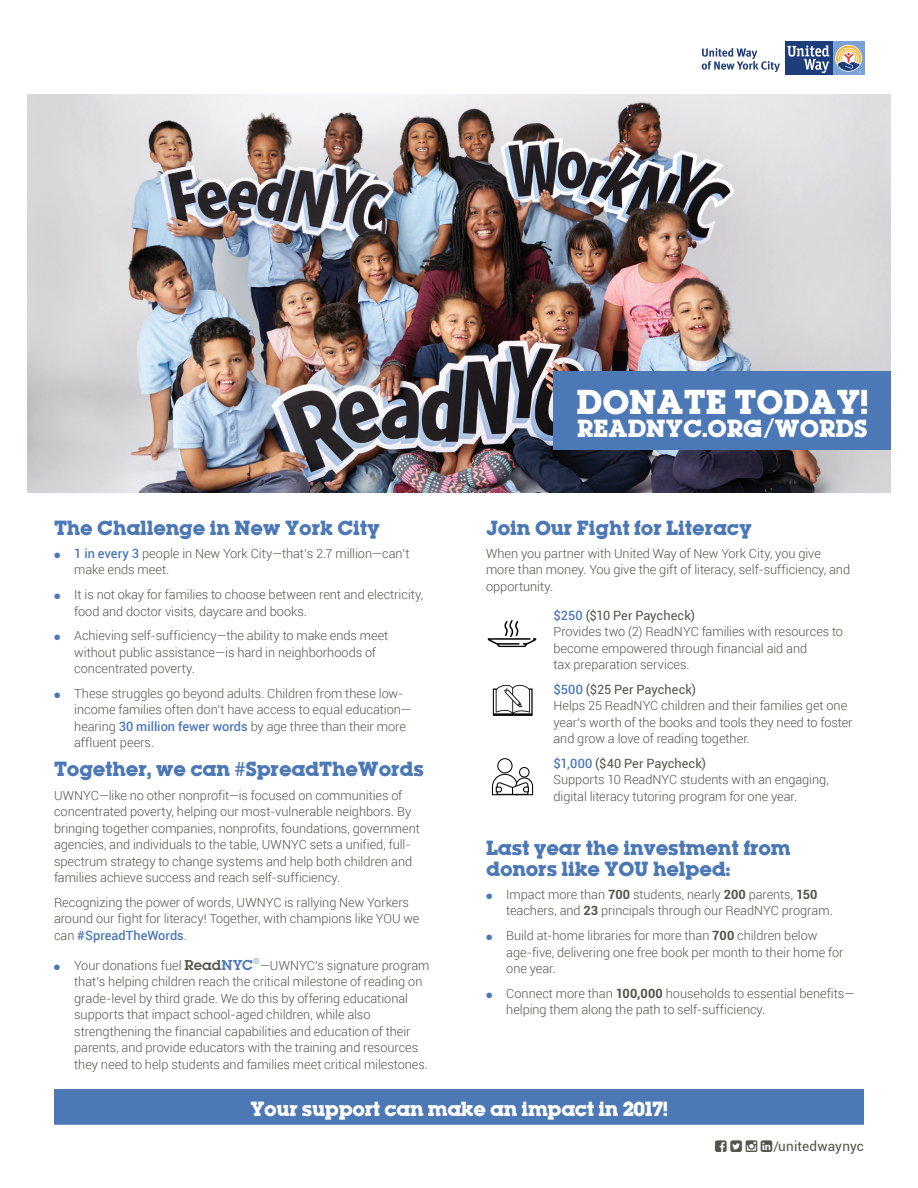
<style>
.page{position:relative;width:918px;height:1188px;background:#fff}
.page>*{position:absolute;margin:0;border:0;box-sizing:border-box;transform-origin:0 0}
.t1{font:700 30.3px "Lubalin";color:#fff}
.t2{font:700 21.75px "Lubalin";color:#fff}
.t3{font:700 18px/21px "Lubalin";letter-spacing:-.01em;color:#4c78b5}
.t4{font:700 18px "Lubalin";letter-spacing:-.02em;color:#fff}
.t5{font:13.5px "Roboto";letter-spacing:.015em;color:#525349}
.t6{font:300 12.75px/16.5px "Roboto";letter-spacing:-.005em;color:#525349}
.s1{font-weight:500;color:#4c78b5}
.s2{font-family:"Lubalin Demi";font-weight:400}
.s3{font-family:"Lubalin Demi";font-weight:400;color:#4c78b5}
.s4{font-weight:400}
.s5{font-weight:700}
</style>
<div class="page">
<div style="left:832px;top:42px;width:33px;height:33px;background:#7ba2d4"></div>
<svg style="left:835px;top:45px;width:27px;height:27px"></svg>
<div style="left:785px;top:42px;width:47px;height:33px;background:#1e3d7b"></div>
<svg style="left:787px;top:45px;width:42px;height:28px"></svg>
<svg style="left:836px;top:46px;width:25px;height:27px"></svg>
<svg style="left:702px;top:48px;width:78px;height:24px"></svg>
<hr style="left:54px;top:1124px;width:810px;height:1px;background:#4c78b5">
<img style="left:27px;top:94px;width:864px;height:398px">
<svg style="left:487px;top:620px;width:50px;height:27px"></svg>
<div style="left:497px;top:758px;width:16px;height:15px;border:1px solid #040503;border-radius:50%"></div>
<div style="left:519px;top:767px;width:11px;height:11px;border:1px solid #040503;border-radius:50%"></div>
<svg style="left:491px;top:773px;width:43px;height:23px"></svg>
<svg style="left:492px;top:685px;width:41px;height:31px"></svg>
<div style="left:554px;top:372px;width:337px;height:78px;background:#4c78b5"></div>
<div style="left:54px;top:1090px;width:810px;height:34px;background:#4c78b5"></div>
<h3 class="t3" style="left:54px;top:517px;width:327px">The Challenge in New York City</h3>
<p class="t6" style="left:74px;top:546px;width:337px"><span class="s1">1 in every 3</span> people in New York City—that’s 2.7 million—can’t make ends meet.</p>
<p class="t6" style="left:74px;top:587px;width:351px">It is not okay for families to choose between rent and electricity, food and doctor visits, daycare and books.</p>
<p class="t6" style="left:74px;top:628px;width:316px">Achieving self-sufficiency—the ability to make ends meet without public assistance—is hard in neighborhoods of concentrated poverty.</p>
<p class="t6" style="left:74px;top:686px;width:338px">These struggles go beyond adults. Children from these low&shy;income families often don’t have access to equal education— hearing <span class="s1">30 million fewer words</span> by age three than their more affluent peers.</p>
<h3 class="t3" style="left:54px;top:759px;width:372px">Together, we can #SpreadTheWords</h3>
<p class="t6" style="left:54px;top:788px;width:367px">UWNYC—like no other nonprofit—is focused on communities of concentrated poverty, helping our most-vulnerable neighbors. By bringing together companies, nonprofits, foundations, government agencies, and individuals to the table, UWNYC sets a unified, full&shy;spectrum strategy to change systems and help both children and families achieve success and reach self-sufficiency.</p>
<p class="t6" style="left:54px;top:895px;width:367px">Recognizing the power of words, UWNYC is rallying New Yorkers around our fight for literacy! Together, with champions like YOU we can <span class="s1">#SpreadTheWords</span>.</p>
<p class="t6" style="left:74px;top:958px;width:357px">Your donations fuel <span class="s2">Read</span><span class="s3">NYC</span><sup>®</sup>—UWNYC’s signature program that’s helping children reach the critical milestone of reading on grade-level by third grade. We do this by offering educational supports that impact school-aged children, while also strengthening the financial capabilities and education of their parents, and provide educators with the training and resources they need to help students and families meet critical milestones.</p>
<h1 class="t1" style="left:577px;top:380px;width:293px">DONATE TODAY!</h1>
<h2 class="t2" style="left:577px;top:413px;width:292px">READNYC.ORG <sup>/</sup>WORDS</h2>
<h3 class="t3" style="left:486px;top:517px;width:267px">Join Our Fight for Literacy</h3>
<p class="t6" style="left:486px;top:546px;width:366px">When you partner with United Way of New York City, you give more than money. You give the gift of literacy, self-sufficiency, and opportunity.</p>
<p class="t6" style="left:553px;top:608px;width:291px"><span class="s1">$250</span> <span class="s4">($10 Per Paycheck)<br></span>Provides two (2) ReadNYC families with resources to become empowered through financial aid and<br>tax preparation services.</p>
<p class="t6" style="left:554px;top:682px;width:301px"><span class="s1">$500</span> <span class="s4">($25 Per Paycheck)<br></span>Helps 25 ReadNYC children and their families get one year’s worth of the books and tools they need to foster and grow a love of reading together.</p>
<p class="t6" style="left:554px;top:756px;width:277px"><span class="s1">$1,000</span> <span class="s4">($40 Per Paycheck)<br></span>Supports 10 ReadNYC students with an engaging, digital literacy tutoring program for one year.</p>
<h3 class="t3" style="left:486px;top:837px;width:306px">Last year the investment from donors like YOU helped:</h3>
<p class="t6" style="left:506px;top:887px;width:328px">Impact more than <span class="s5">700</span> students, nearly <span class="s5">200</span> parents, <span class="s5">150 </span>teachers, and <span class="s5">23</span> principals through our ReadNYC program.</p>
<p class="t6" style="left:506px;top:928px;width:339px">Build at-home libraries for more than <span class="s5">700</span> children below age-five, delivering one free book per month to their home for one year.</p>
<p class="t6" style="left:506px;top:986px;width:350px">Connect more than <span class="s5">100,000</span> households to essential benefits— helping them along the path to self-sufficiency.</p>
<h3 class="t4" style="left:250px;top:1095px;width:419px">Your support can make an impact in 2017!</h3>
<p class="t5" style="left:773px;top:1137px;width:92px">/unitedwaynyc</p>
</div>
